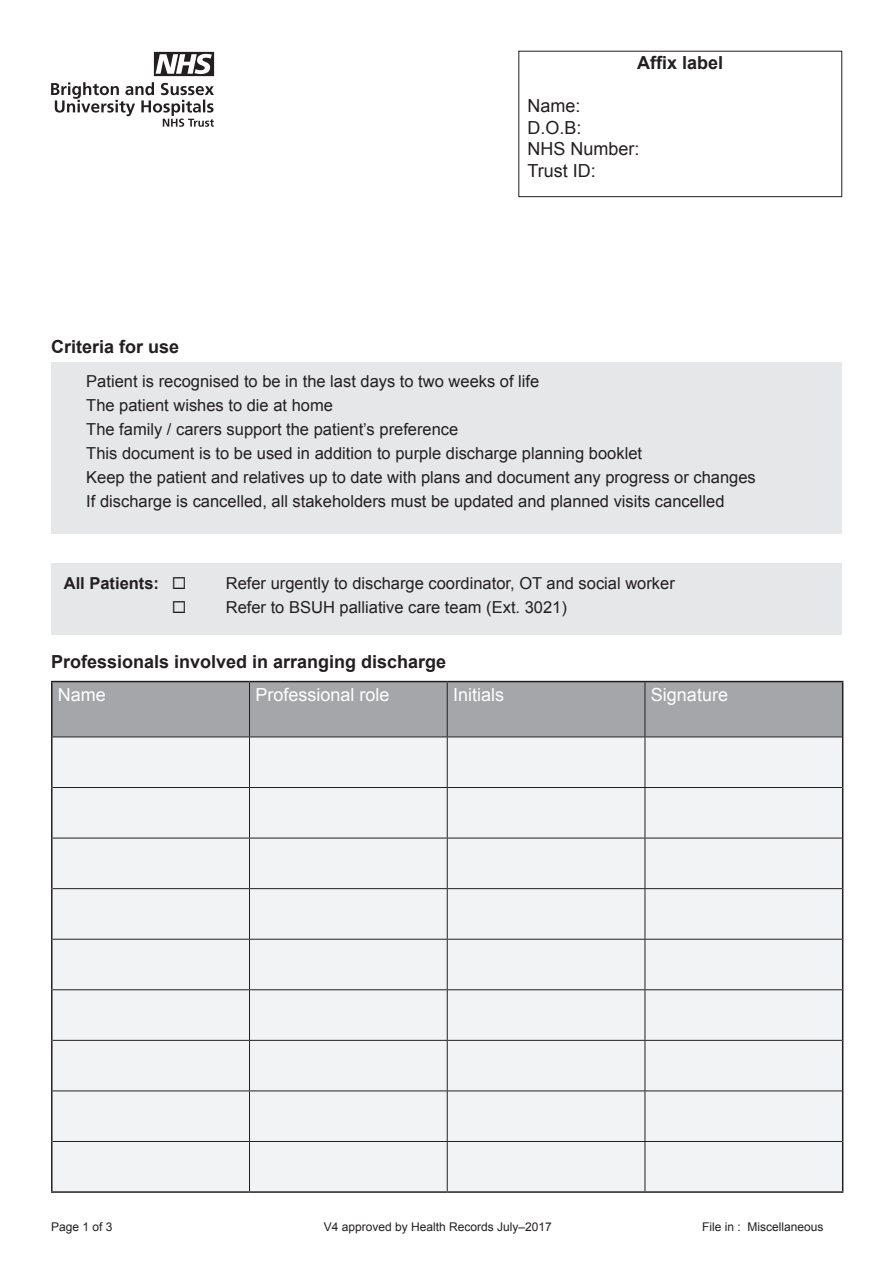
<style>
.page{position:relative;width:893px;height:1263px;background:#fff}
.page>*{position:absolute;margin:0;border:0;box-sizing:border-box;transform-origin:0 0}
.t1{font:700 18px "Arial";color:#231f20}
.t2{font:18px "Arial";color:#fff}
.t3{font:18px "Arial";color:#231f20}
.t4{font:16.5px "Arial";color:#231f20}
.t5{font:700 16.5px "Arial";color:#231f20}
.t6{font:12px "Arial";color:#231f20}
</style>
<div class="page">
<svg style="left:51px;top:82px;width:163px;height:45px"></svg>
<svg style="left:154px;top:52px;width:60px;height:24px"></svg>
<div style="left:519px;top:51px;width:323px;height:146px;border:1px solid #231f20"></div>
<div style="left:51px;top:362px;width:791px;height:172px;background:#e6e7e9"></div>
<div style="left:51px;top:563px;width:791px;height:72px;background:#e6e7e9"></div>
<div style="left:53px;top:682px;width:789px;height:54px;background:#a5a6aa"></div>
<div style="left:53px;top:737px;width:789px;height:454px;background:#f2f3f4"></div>
<hr style="left:51px;top:681px;width:198px;height:1px;background:#231f20">
<hr style="left:51px;top:682px;width:2px;height:55px;background:#231f20">
<hr style="left:249px;top:681px;width:198px;height:1px;background:#231f20">
<hr style="left:447px;top:681px;width:198px;height:1px;background:#231f20">
<hr style="left:645px;top:681px;width:198px;height:1px;background:#231f20">
<hr style="left:842px;top:682px;width:1px;height:55px;background:#231f20">
<hr style="left:249px;top:682px;width:1px;height:54px;background:#231f20">
<hr style="left:447px;top:682px;width:1px;height:54px;background:#231f20">
<hr style="left:645px;top:682px;width:1px;height:54px;background:#231f20">
<hr style="left:53px;top:736px;width:196px;height:1px;background:#231f20">
<hr style="left:249px;top:736px;width:198px;height:1px;background:#231f20">
<hr style="left:249px;top:737px;width:1px;height:50px;background:#231f20">
<hr style="left:447px;top:736px;width:198px;height:1px;background:#231f20">
<hr style="left:447px;top:737px;width:1px;height:50px;background:#231f20">
<hr style="left:645px;top:736px;width:197px;height:1px;background:#231f20">
<hr style="left:645px;top:737px;width:1px;height:50px;background:#231f20">
<hr style="left:53px;top:787px;width:196px;height:1px;background:#231f20">
<hr style="left:249px;top:787px;width:198px;height:1px;background:#231f20">
<hr style="left:249px;top:788px;width:1px;height:50px;background:#231f20">
<hr style="left:447px;top:787px;width:198px;height:1px;background:#231f20">
<hr style="left:447px;top:788px;width:1px;height:50px;background:#231f20">
<hr style="left:645px;top:787px;width:197px;height:1px;background:#231f20">
<hr style="left:645px;top:788px;width:1px;height:50px;background:#231f20">
<hr style="left:53px;top:838px;width:196px;height:1px;background:#231f20">
<hr style="left:249px;top:838px;width:198px;height:1px;background:#231f20">
<hr style="left:249px;top:838px;width:1px;height:50px;background:#231f20">
<hr style="left:447px;top:838px;width:198px;height:1px;background:#231f20">
<hr style="left:447px;top:838px;width:1px;height:50px;background:#231f20">
<hr style="left:645px;top:838px;width:197px;height:1px;background:#231f20">
<hr style="left:645px;top:838px;width:1px;height:50px;background:#231f20">
<hr style="left:53px;top:888px;width:196px;height:1px;background:#231f20">
<hr style="left:249px;top:888px;width:198px;height:1px;background:#231f20">
<hr style="left:249px;top:889px;width:1px;height:50px;background:#231f20">
<hr style="left:447px;top:888px;width:198px;height:1px;background:#231f20">
<hr style="left:447px;top:889px;width:1px;height:50px;background:#231f20">
<hr style="left:645px;top:888px;width:197px;height:1px;background:#231f20">
<hr style="left:645px;top:889px;width:1px;height:50px;background:#231f20">
<hr style="left:53px;top:939px;width:196px;height:1px;background:#231f20">
<hr style="left:249px;top:939px;width:198px;height:1px;background:#231f20">
<hr style="left:249px;top:939px;width:1px;height:50px;background:#231f20">
<hr style="left:447px;top:939px;width:198px;height:1px;background:#231f20">
<hr style="left:447px;top:939px;width:1px;height:50px;background:#231f20">
<hr style="left:645px;top:939px;width:197px;height:1px;background:#231f20">
<hr style="left:645px;top:939px;width:1px;height:50px;background:#231f20">
<hr style="left:53px;top:989px;width:196px;height:1px;background:#231f20">
<hr style="left:249px;top:989px;width:198px;height:1px;background:#231f20">
<hr style="left:249px;top:990px;width:1px;height:50px;background:#231f20">
<hr style="left:447px;top:989px;width:198px;height:1px;background:#231f20">
<hr style="left:447px;top:990px;width:1px;height:50px;background:#231f20">
<hr style="left:645px;top:989px;width:197px;height:1px;background:#231f20">
<hr style="left:645px;top:990px;width:1px;height:50px;background:#231f20">
<hr style="left:53px;top:1040px;width:196px;height:1px;background:#231f20">
<hr style="left:249px;top:1040px;width:198px;height:1px;background:#231f20">
<hr style="left:249px;top:1041px;width:1px;height:49px;background:#231f20">
<hr style="left:447px;top:1040px;width:198px;height:1px;background:#231f20">
<hr style="left:447px;top:1041px;width:1px;height:49px;background:#231f20">
<hr style="left:645px;top:1040px;width:197px;height:1px;background:#231f20">
<hr style="left:645px;top:1041px;width:1px;height:49px;background:#231f20">
<hr style="left:53px;top:1090px;width:196px;height:1px;background:#231f20">
<hr style="left:249px;top:1090px;width:198px;height:1px;background:#231f20">
<hr style="left:249px;top:1091px;width:1px;height:50px;background:#231f20">
<hr style="left:447px;top:1090px;width:198px;height:1px;background:#231f20">
<hr style="left:447px;top:1091px;width:1px;height:50px;background:#231f20">
<hr style="left:645px;top:1090px;width:197px;height:1px;background:#231f20">
<hr style="left:645px;top:1091px;width:1px;height:50px;background:#231f20">
<hr style="left:53px;top:1141px;width:196px;height:1px;background:#231f20">
<hr style="left:249px;top:1141px;width:198px;height:1px;background:#231f20">
<hr style="left:249px;top:1142px;width:1px;height:49px;background:#231f20">
<hr style="left:447px;top:1141px;width:198px;height:1px;background:#231f20">
<hr style="left:447px;top:1142px;width:1px;height:49px;background:#231f20">
<hr style="left:645px;top:1141px;width:197px;height:1px;background:#231f20">
<hr style="left:645px;top:1142px;width:1px;height:49px;background:#231f20">
<hr style="left:51px;top:737px;width:2px;height:50px;background:#231f20">
<hr style="left:842px;top:737px;width:1px;height:50px;background:#231f20">
<hr style="left:51px;top:787px;width:2px;height:51px;background:#231f20">
<hr style="left:842px;top:787px;width:1px;height:51px;background:#231f20">
<hr style="left:51px;top:838px;width:2px;height:51px;background:#231f20">
<hr style="left:842px;top:838px;width:1px;height:51px;background:#231f20">
<hr style="left:51px;top:889px;width:2px;height:50px;background:#231f20">
<hr style="left:842px;top:889px;width:1px;height:50px;background:#231f20">
<hr style="left:51px;top:939px;width:2px;height:51px;background:#231f20">
<hr style="left:842px;top:939px;width:1px;height:51px;background:#231f20">
<hr style="left:51px;top:990px;width:2px;height:50px;background:#231f20">
<hr style="left:842px;top:990px;width:1px;height:50px;background:#231f20">
<hr style="left:51px;top:1040px;width:2px;height:51px;background:#231f20">
<hr style="left:842px;top:1040px;width:1px;height:51px;background:#231f20">
<hr style="left:51px;top:1091px;width:2px;height:50px;background:#231f20">
<hr style="left:842px;top:1091px;width:1px;height:50px;background:#231f20">
<hr style="left:51px;top:1141px;width:2px;height:50px;background:#231f20">
<hr style="left:842px;top:1141px;width:1px;height:50px;background:#231f20">
<hr style="left:51px;top:1191px;width:198px;height:2px;background:#231f20">
<hr style="left:249px;top:1191px;width:198px;height:2px;background:#231f20">
<hr style="left:447px;top:1191px;width:198px;height:2px;background:#231f20">
<hr style="left:645px;top:1191px;width:198px;height:2px;background:#231f20">
<p class="t1" style="left:637px;top:50px;width:88px">Affix label</p>
<p class="t3" style="left:527px;top:94px;width:55px">Name:</p>
<p class="t3" style="left:527px;top:115px;width:56px">D.O.B:</p>
<p class="t3" style="left:527px;top:137px;width:114px">NHS Number:</p>
<p class="t3" style="left:527px;top:159px;width:70px">Trust ID:</p>
<p class="t1" style="left:51px;top:334px;width:130px">Criteria for use</p>
<p class="t4" style="left:86px;top:370px;width:455px">Patient is recognised to be in the last days to two weeks of life</p>
<p class="t4" style="left:86px;top:394px;width:248px">The patient wishes to die at home</p>
<p class="t4" style="left:86px;top:418px;width:374px">The family / carers support the patient’s preference</p>
<p class="t4" style="left:86px;top:442px;width:557px">This document is to be used in addition to purple discharge planning booklet</p>
<p class="t4" style="left:86px;top:466px;width:671px">Keep the patient and relatives up to date with plans and document any progress or changes</p>
<p class="t4" style="left:86px;top:490px;width:640px">If discharge is cancelled, all stakeholders must be updated and planned visits cancelled</p>
<p class="t5" style="left:64px;top:572px;width:124px">All Patients: ◻</p>
<p class="t4" style="left:226px;top:572px;width:451px">Refer urgently to discharge coordinator, OT and social worker</p>
<p class="t4" style="left:172px;top:596px;width:397px">◻ Refer to BSUH palliative care team (Ext. 3021)</p>
<p class="t1" style="left:51px;top:650px;width:397px">Professionals involved in arranging discharge</p>
<p class="t2" style="left:58px;top:682px;width:50px">Name</p>
<p class="t2" style="left:255px;top:682px;width:136px">Professional role</p>
<p class="t2" style="left:453px;top:682px;width:53px">Initials</p>
<p class="t2" style="left:651px;top:682px;width:79px">Signature</p>
<p class="t6" style="left:51px;top:1219px;width:63px">Page 1 of 3</p>
<p class="t6" style="left:324px;top:1219px;width:230px">V4 approved by Health Records July–2017</p>
<p class="t6" style="left:702px;top:1219px;width:123px">File in : Miscellaneous</p>
</div>
